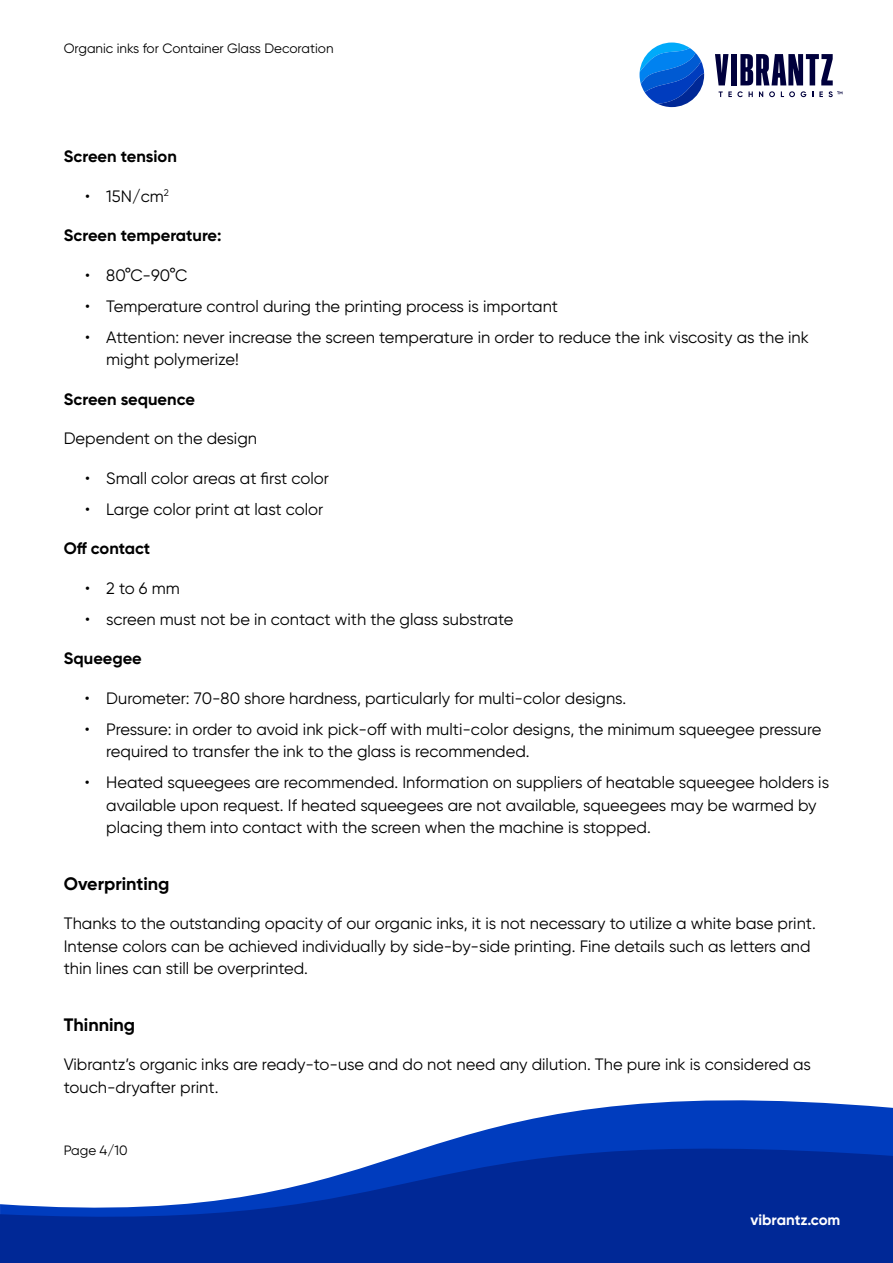
<style>
.page{position:relative;width:893px;height:1263px;background:#fff}
.page>*{position:absolute;margin:0;border:0;box-sizing:border-box;transform-origin:0 0}
.t1{font:700 18px "Gilroy";color:#000}
.t2{font:16.5px/22.5px "Gilroy";color:#000}
.t3{font:700 16.5px "Gilroy";color:#000}
.t4{font:700 15px "Gilroy";color:#fff}
.t5{font:13.5px "Gilroy";color:#000}
</style>
<div class="page">
<svg style="left:715px;top:54px;width:13px;height:31px"></svg>
<div style="left:731px;top:54px;width:6px;height:31px;background:#00003c"></div>
<svg style="left:740px;top:54px;width:93px;height:31px"></svg>
<svg style="left:719px;top:91px;width:34px;height:6px"></svg>
<svg style="left:759px;top:91px;width:4px;height:6px"></svg>
<svg style="left:769px;top:91px;width:6px;height:6px"></svg>
<svg style="left:781px;top:91px;width:14px;height:6px"></svg>
<svg style="left:801px;top:91px;width:5px;height:6px"></svg>
<svg style="left:819px;top:91px;width:23px;height:6px"></svg>
<svg style="left:640px;top:43px;width:64px;height:64px"></svg>
<svg style="left:532px;top:1100px;width:361px;height:19px;fill:#003cbe"></svg>
<svg style="left:0;top:1119px;width:893px;height:144px;fill:#002896"></svg>
<p class="t5" style="left:64px;top:40px;width:271px">Organic inks for Container Glass Decoration</p>
<p class="t3" style="left:64px;top:146px;width:115px">Screen tension</p>
<p class="t2" style="left:85px;top:184px;width:85px">• 15N/cm<sup>2</sup></p>
<p class="t3" style="left:64px;top:225px;width:159px">Screen temperature:</p>
<p class="t2" style="left:85px;top:263px;width:104px">• 80°C-90°C</p>
<p class="t2" style="left:85px;top:294px;width:474px">• Temperature control during the printing process is important</p>
<p class="t2" style="left:106px;top:325px;width:704px;text-indent:-21px">• Attention: never increase the screen temperature in order to reduce the ink viscosity as the ink might polymerize!</p>
<p class="t3" style="left:64px;top:388px;width:133px">Screen sequence</p>
<p class="t2" style="left:64px;top:427px;width:195px">Dependent on the design</p>
<p class="t2" style="left:85px;top:466px;width:246px">• Small color areas at first color</p>
<p class="t2" style="left:85px;top:497px;width:240px">• Large color print at last color</p>
<p class="t3" style="left:64px;top:538px;width:88px">Off contact</p>
<p class="t2" style="left:85px;top:576px;width:96px">• 2 to 6 mm</p>
<p class="t2" style="left:85px;top:607px;width:430px">• screen must not be in contact with the glass substrate</p>
<p class="t3" style="left:64px;top:648px;width:80px">Squeegee</p>
<p class="t2" style="left:85px;top:686px;width:543px">• Durometer: 70-80 shore hardness, particularly for multi-color designs.</p>
<p class="t2" style="left:106px;top:717px;width:717px;text-indent:-21px">• Pressure: in order to avoid ink pick-off with multi-color designs, the minimum squeegee pressure required to transfer the ink to the glass is recommended.</p>
<p class="t2" style="left:106px;top:771px;width:724px;text-indent:-21px">• Heated squeegees are recommended. Information on suppliers of heatable squeegee holders is available upon request. If heated squeegees are not available, squeegees may be warmed by placing them into contact with the screen when the machine is stopped.</p>
<p class="t1" style="left:64px;top:872px;width:107px">Overprinting</p>
<p class="t2" style="left:64px;top:912px;width:754px">Thanks to the outstanding opacity of our organic inks, it is not necessary to utilize a white base print.<br>Intense colors can be achieved individually by side-by-side printing. Fine details such as letters and thin lines can still be overprinted.</p>
<p class="t1" style="left:64px;top:1013px;width:73px">Thinning</p>
<p class="t2" style="left:64px;top:1053px;width:749px">Vibrantz’s organic inks are ready-to-use and do not need any dilution. The pure ink is considered as touch-dryafter print.</p>
<p class="t5" style="left:64px;top:1142px;width:65px">Page 4/10</p>
<p class="t4" style="left:750px;top:1210px;width:91px">vibrantz.com</p>
</div>
